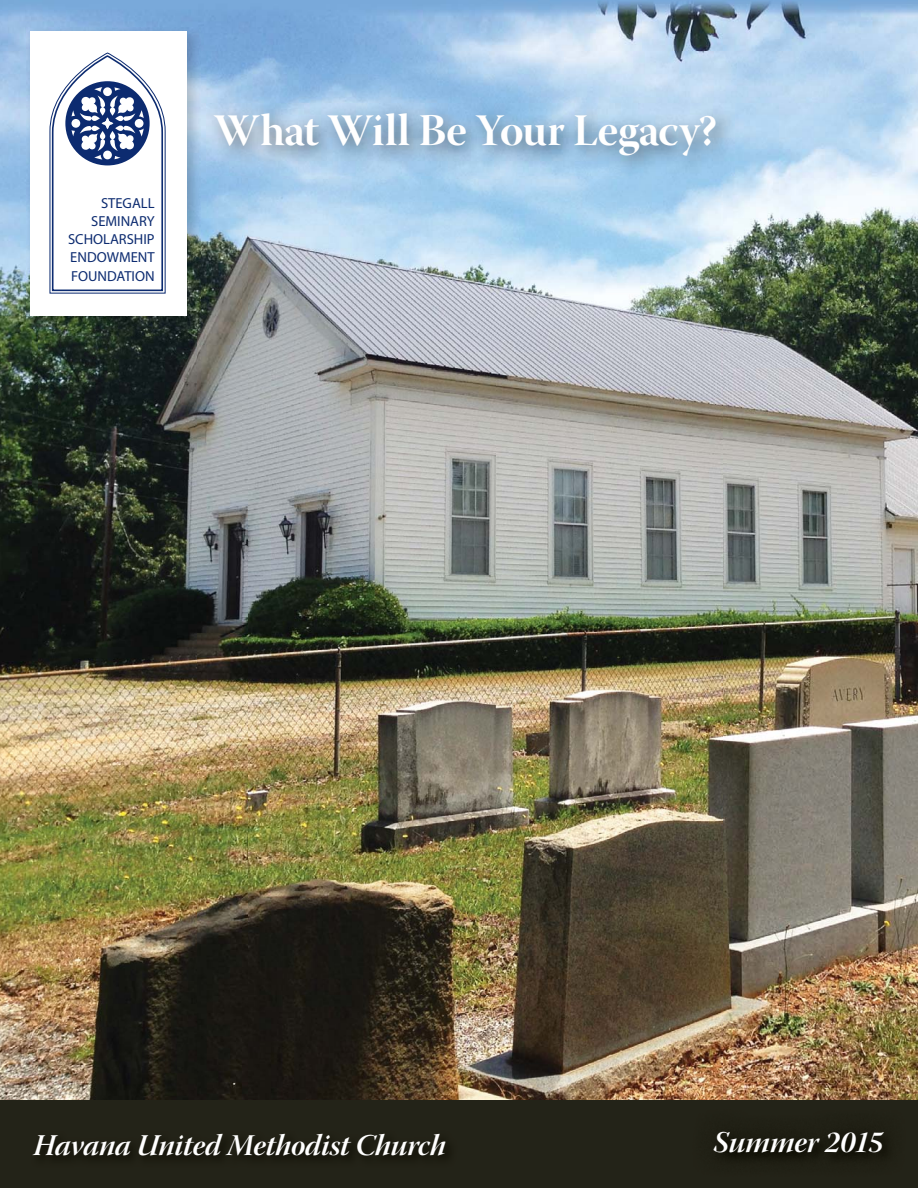
<style>
.page{position:relative;width:918px;height:1188px;background:#fff}
.page>*{position:absolute;margin:0;border:0;box-sizing:border-box;transform-origin:0 0}
.t1{font:45px "Warnock Pro Bold Disp";letter-spacing:-.005em;color:#fff}
.t2{font:30px "Warnock Pro Bold It Disp";letter-spacing:-.005em;color:#fff}
.t3{font:14.55px/18.1px "Myriad Pro";color:#0c2b70;text-align:right}
</style>
<div class="page">
<img style="left:0;top:0;width:918px;height:52px">
<img style="left:0;top:52px;width:38px;height:1048px">
<img style="left:200px;top:52px;width:718px;height:52px">
<img style="left:197px;top:104px;width:51px;height:996px">
<img style="left:722px;top:104px;width:196px;height:996px">
<img style="left:248px;top:176px;width:474px;height:924px">
<img style="left:38px;top:328px;width:159px;height:772px">
<div style="left:0;top:1100px;width:918px;height:88px;background:#232318"></div>
<img style="left:26px;top:27px;width:174px;height:301px">
<div style="left:30px;top:31px;width:157px;height:284px;background:#fff"></div>
<svg style="left:49px;top:53px;width:117px;height:241px"></svg>
<img style="left:206px;top:104px;width:529px;height:72px">
<p class="t3" style="left:68px;top:194px;width:88px">STEGALL<br>SEMINARY<br>SCHOLARSHIP<br>ENDOWMENT<br>FOUNDATION</p>
<h1 class="t1" style="left:214px;top:113px;width:505px">What Will Be Your Legacy?</h1>
<h2 class="t2" style="left:33px;top:1133px;width:414px">Havana United Methodist Church</h2>
<h2 class="t2" style="left:714px;top:1131px;width:171px">Summer 2015</h2>
</div>
